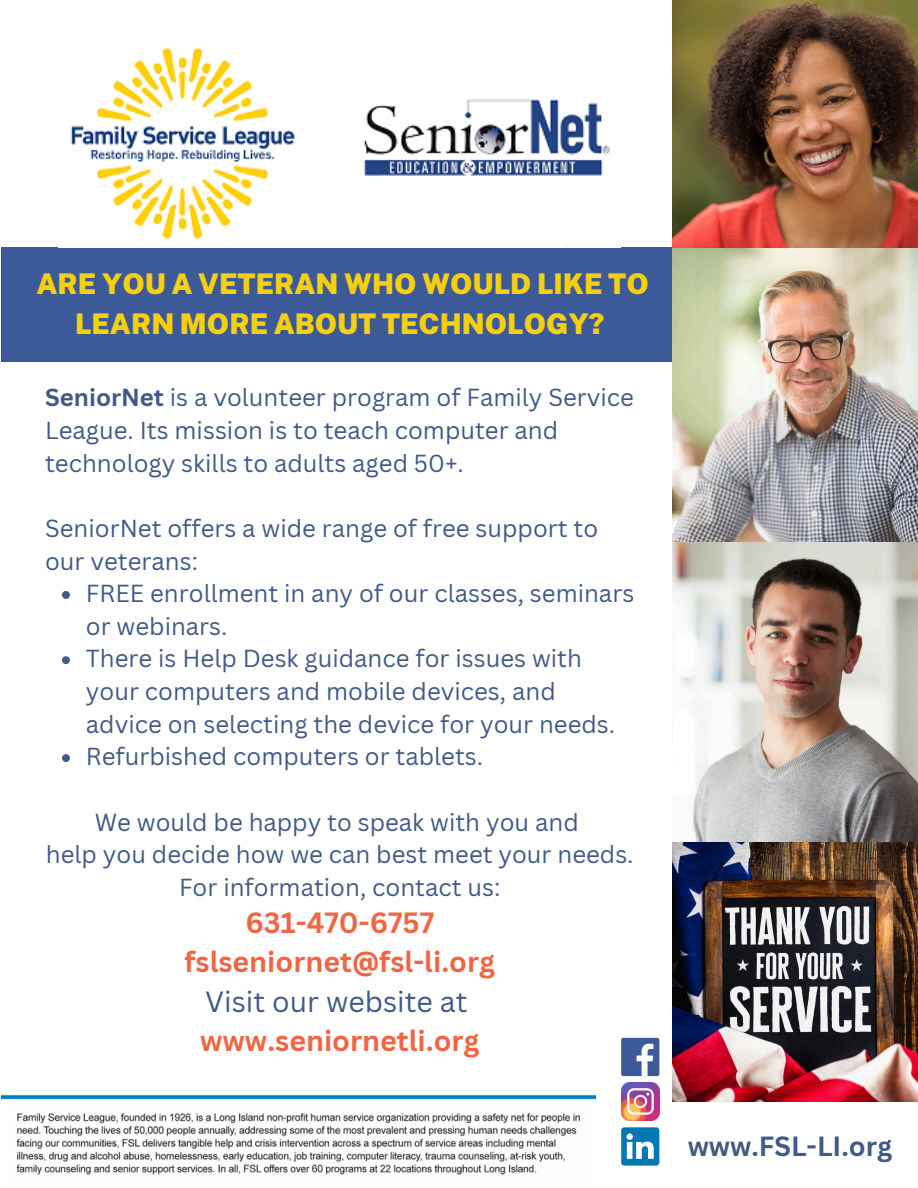
<style>
.page{position:relative;width:918px;height:1188px;background:#fff}
.page>*{position:absolute;margin:0;border:0;box-sizing:border-box;transform-origin:0 0}
.t1{font:700 28.5px "Canva Sans";color:#f06645}
.t2{font:900 28.5px/39.3px "Public Sans";color:#f6d00e;text-align:center}
.t3{font:28.5px "Canva Sans";color:#415a86}
.t4{font:700 27px "Canva Sans";color:#415a86}
.t5{font:24px/32.7px "Canva Sans";color:#415a86}
.s1{font-weight:700}
</style>
<div class="page">
<div style="left:1px;top:247px;width:917px;height:115px;background:#3d5a98"></div>
<div style="left:621px;top:1038px;width:38px;height:38px;background:#3d5a98;border-radius:2px"></div>
<svg style="left:637px;top:1044px;width:16px;height:32px"></svg>
<img style="left:621px;top:1083px;width:38px;height:38px">
<svg style="left:621px;top:1127px;width:38px;height:39px"></svg>
<img style="left:1px;top:1094px;width:594px;height:81px">
<img style="left:672px;top:248px;width:246px;height:853px">
<img style="left:672px;top:0;width:246px;height:248px">
<img style="left:58px;top:47px;width:563px;height:201px">
<svg style="left:62px;top:591px;width:8px;height:8px"></svg>
<svg style="left:62px;top:656px;width:8px;height:8px"></svg>
<svg style="left:62px;top:754px;width:8px;height:8px"></svg>
<p class="t2" style="left:36px;top:264px;width:614px">ARE YOU A VETERAN WHO WOULD LIKE TO<br>LEARN MORE ABOUT TECHNOLOGY?</p>
<p class="t5" style="left:45px;top:381px;width:590px"><span class="s1">SeniorNet</span> is a volunteer program of Family Service<br>League. Its mission is to teach computer and technology skills to adults aged 50+.</p>
<p class="t5" style="left:45px;top:511px;width:555px">SeniorNet offers a wide range of free support to our veterans:</p>
<p class="t5" style="left:86px;top:577px;width:550px">FREE enrollment in any of our classes, seminars or webinars.</p>
<p class="t5" style="left:86px;top:642px;width:531px">There is Help Desk guidance for issues with your computers and mobile devices, and advice on selecting the device for your needs.</p>
<p class="t5" style="left:86px;top:740px;width:399px">Refurbished computers or tablets.</p>
<p class="t5" style="left:95px;top:805px;width:485px">We would be happy to speak with you and</p>
<p class="t5" style="left:46px;top:838px;width:589px">help you decide how we can best meet your needs.</p>
<p class="t5" style="left:179px;top:870px;width:323px">For information, contact us:</p>
<p class="t1" style="left:245px;top:903px;width:190px">631-470-6757</p>
<p class="t1" style="left:184px;top:942px;width:312px">fslseniornet@fsl-li.org</p>
<p class="t3" style="left:205px;top:981px;width:264px">Visit our website at</p>
<p class="t1" style="left:200px;top:1021px;width:281px">www.seniornetli.org</p>
<p class="t4" style="left:688px;top:1127px;width:206px">www.FSL-LI.org</p>
</div>
